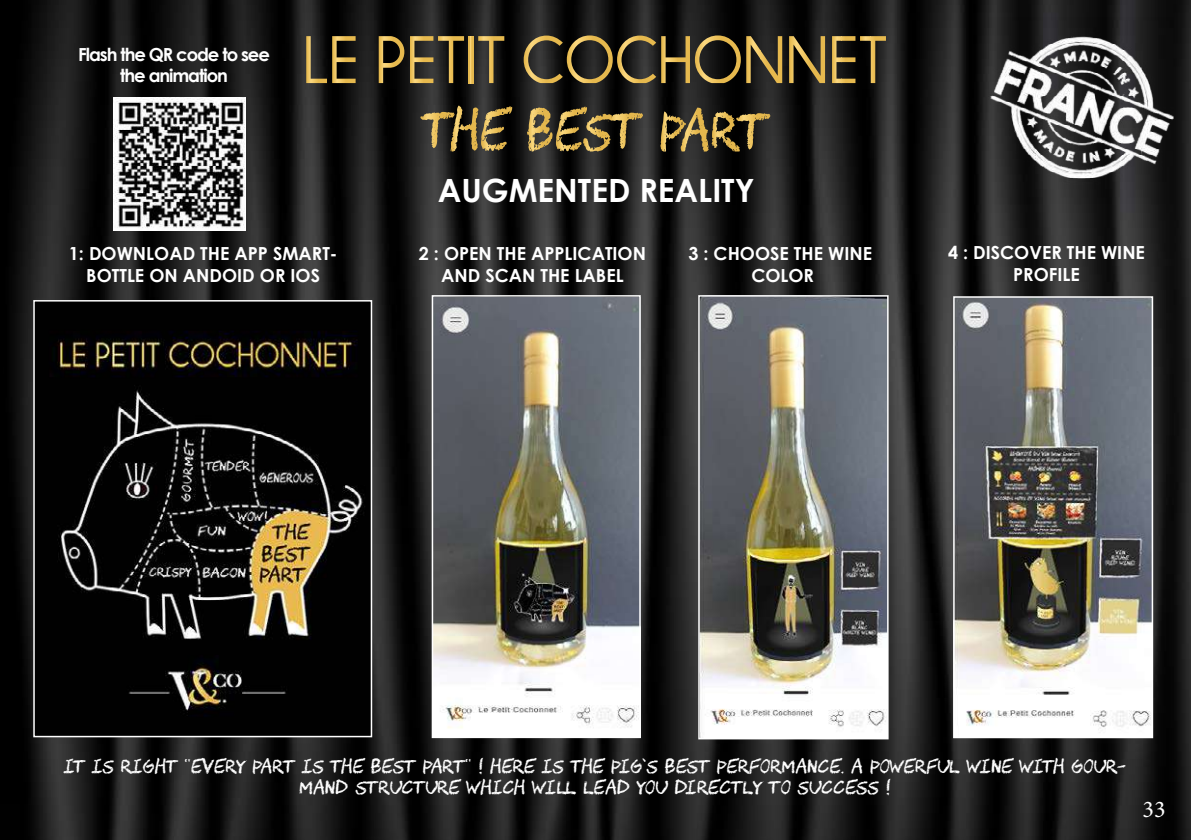
<style>
.page{position:relative;width:1191px;height:840px;background:#fff}
.page>*{position:absolute;margin:0;border:0;box-sizing:border-box;transform-origin:0 0}
.t1{font:700 32px "Century Gothic";color:#fff}
.t2{font:24px "Minion Pro";color:#fff}
.t3{font:18px/21.6px "CHAWP";color:#fff;text-align:center}
.t4{font:700 18px/21.6px "Century Gothic";color:#fff;text-align:center}
.t5{font:700 18px/21.6px "Century Gothic";letter-spacing:-.06em;color:#fff;text-align:center}
</style>
<div class="page">
<img style="left:0;top:0;width:1191px;height:839px">
<img style="left:36px;top:303px;width:333px;height:431px">
<div style="left:33px;top:300px;width:339px;height:437px;border:2px solid #fff"></div>
<img style="left:435px;top:298px;width:203px;height:436px">
<div style="left:432px;top:295px;width:209px;height:442px;border:2px solid #fff"></div>
<img style="left:701px;top:298px;width:184px;height:438px">
<div style="left:698px;top:295px;width:190px;height:444px;border:2px solid #fff"></div>
<img style="left:956px;top:299px;width:194px;height:435px">
<div style="left:953px;top:296px;width:200px;height:441px;border:2px solid #fff"></div>
<img style="left:988px;top:18px;width:186px;height:185px">
<svg style="left:306px;top:36px;width:49px;height:47px;background:#584b2a"></svg>
<svg style="left:379px;top:36px;width:25px;height:47px"></svg>
<svg style="left:410px;top:36px;width:54px;height:47px;background:#5d5031"></svg>
<svg style="left:469px;top:36px;width:4px;height:47px"></svg>
<svg style="left:478px;top:36px;width:26px;height:47px"></svg>
<svg style="left:523px;top:35px;width:259px;height:48px;background:#50452a"></svg>
<svg style="left:789px;top:36px;width:36px;height:47px;background:#62512a"></svg>
<svg style="left:832px;top:36px;width:54px;height:47px;background:#534627"></svg>
<svg style="left:420px;top:112px;width:22px;height:34px"></svg>
<svg style="left:450px;top:106px;width:19px;height:45px"></svg>
<svg style="left:481px;top:106px;width:29px;height:45px"></svg>
<svg style="left:527px;top:108px;width:11px;height:43px"></svg>
<svg style="left:556px;top:106px;width:75px;height:45px;background:#5c4e2d"></svg>
<svg style="left:660px;top:108px;width:64px;height:43px;background:#665733"></svg>
<svg style="left:736px;top:113px;width:22px;height:34px"></svg>
<img style="left:114px;top:98px;width:132px;height:132px">
<img style="left:0;top:0;width:31px;height:802px">
<p class="t5" style="left:78px;top:42px;width:193px">Flash the QR code to see the animation</p>
<h1 class="t1" style="left:438px;top:166px;width:318px">AUGMENTED REALITY</h1>
<p class="t4" style="left:69px;top:242px;width:270px">1: DOWNLOAD THE APP SMART-<br>BOTTLE ON ANDOID OR IOS</p>
<p class="t4" style="left:419px;top:242px;width:229px">2 : OPEN THE APPLICATION<br>AND SCAN THE LABEL</p>
<p class="t4" style="left:688px;top:242px;width:185px">3 : CHOOSE THE WINE<br>COLOR</p>
<p class="t4" style="left:948px;top:241px;width:198px">4 : DISCOVER THE WINE<br>PROFILE</p>
<p class="t3" style="left:65px;top:754px;width:1063px">it is right "every part is the best part" ! here is the pig’s best performance. A powerful wine with gour&shy;mand structure which will lead you directly to success !</p>
<h2 class="t2" style="left:1142px;top:792px;width:25px">33</h2>
</div>
